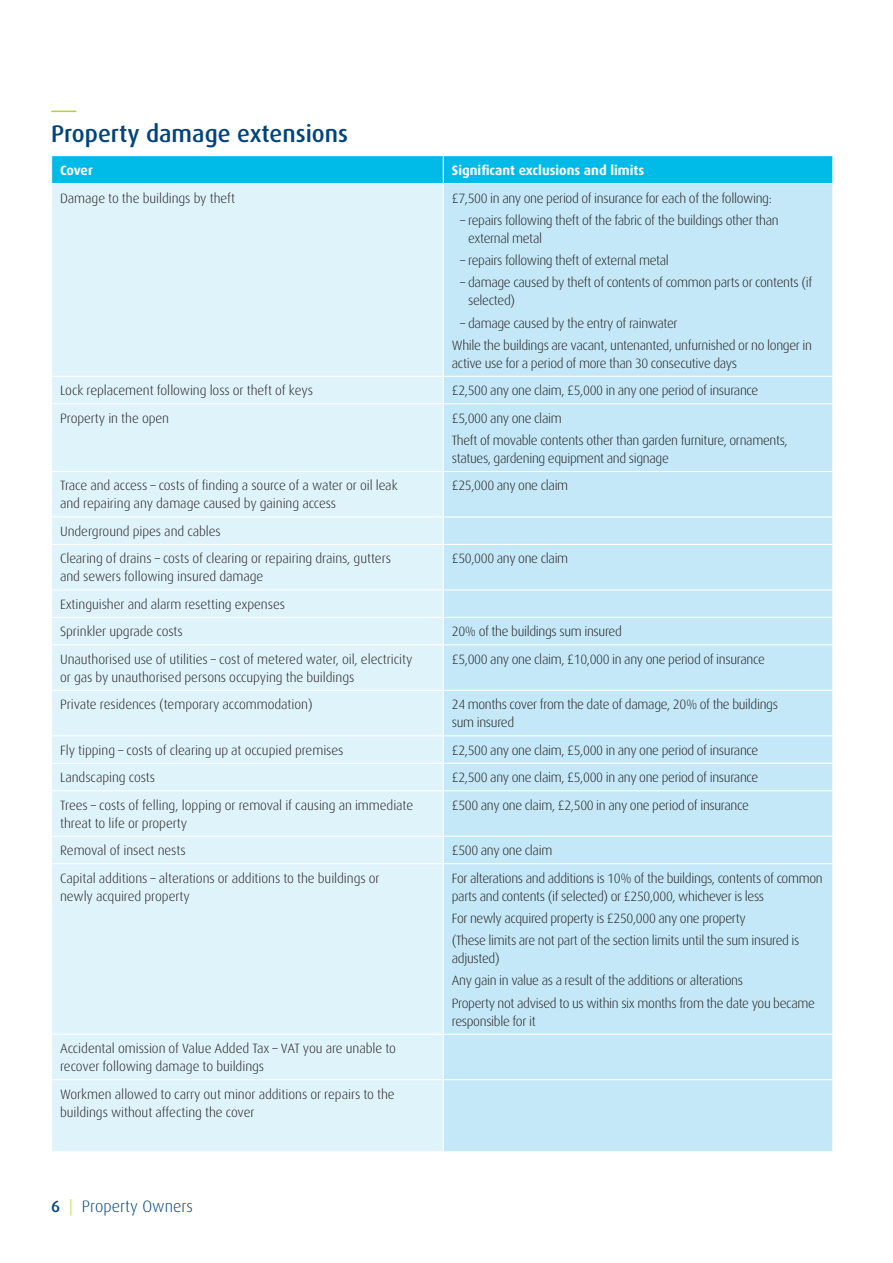
<style>
.page{position:relative;width:893px;height:1263px;background:#fff}
.page>*{position:absolute;margin:0;border:0;box-sizing:border-box;transform-origin:0 0}
.t1{font:500 24px "Dax";color:#01437c}
.t2{font:300 16.5px "Dax";color:#01437c}
.t3{font:300 13.5px/22.2px "Dax";letter-spacing:-.025em;color:#231f20}
.t4{font:300 13.5px/18px "Dax";letter-spacing:-.005em;color:#231f20}
.t5{font:700 13.5px "Dax";color:#fff}
.s1{font-weight:500}
.s2{color:#b5d334}
</style>
<div class="page">
<svg style="left:52px;top:111px;width:24px;height:1px"></svg>
<div style="left:52px;top:184px;width:391px;height:967px;background:#def3fa"></div>
<div style="left:444px;top:184px;width:388px;height:967px;background:#c4e8f7"></div>
<svg style="left:832px;top:377px;width:1px;height:26px"></svg>
<svg style="left:832px;top:517px;width:1px;height:27px"></svg>
<svg style="left:832px;top:590px;width:1px;height:54px"></svg>
<svg style="left:832px;top:736px;width:1px;height:54px"></svg>
<svg style="left:832px;top:837px;width:1px;height:26px"></svg>
<hr style="left:51px;top:376px;width:392px;height:1px;background:#fff">
<hr style="left:443px;top:376px;width:390px;height:1px;background:#fff">
<hr style="left:51px;top:403px;width:392px;height:1px;background:#fff">
<hr style="left:443px;top:403px;width:390px;height:1px;background:#fff">
<hr style="left:51px;top:471px;width:392px;height:1px;background:#fff">
<hr style="left:443px;top:471px;width:390px;height:1px;background:#fff">
<hr style="left:51px;top:516px;width:392px;height:1px;background:#fff">
<hr style="left:443px;top:516px;width:390px;height:1px;background:#fff">
<hr style="left:51px;top:544px;width:392px;height:1px;background:#fff">
<hr style="left:443px;top:544px;width:390px;height:1px;background:#fff">
<hr style="left:51px;top:589px;width:392px;height:1px;background:#fff">
<hr style="left:443px;top:589px;width:390px;height:1px;background:#fff">
<hr style="left:51px;top:617px;width:392px;height:1px;background:#fff">
<hr style="left:443px;top:617px;width:390px;height:1px;background:#fff">
<hr style="left:51px;top:644px;width:392px;height:1px;background:#fff">
<hr style="left:443px;top:644px;width:390px;height:1px;background:#fff">
<hr style="left:51px;top:690px;width:392px;height:1px;background:#fff">
<hr style="left:443px;top:690px;width:390px;height:1px;background:#fff">
<hr style="left:51px;top:735px;width:392px;height:1px;background:#fff">
<hr style="left:443px;top:735px;width:390px;height:1px;background:#fff">
<hr style="left:51px;top:763px;width:392px;height:1px;background:#fff">
<hr style="left:443px;top:763px;width:390px;height:1px;background:#fff">
<hr style="left:51px;top:790px;width:392px;height:1px;background:#fff">
<hr style="left:443px;top:790px;width:390px;height:1px;background:#fff">
<hr style="left:51px;top:836px;width:392px;height:1px;background:#fff">
<hr style="left:443px;top:836px;width:390px;height:1px;background:#fff">
<hr style="left:51px;top:863px;width:392px;height:1px;background:#fff">
<hr style="left:443px;top:863px;width:390px;height:1px;background:#fff">
<hr style="left:51px;top:1034px;width:392px;height:1px;background:#fff">
<hr style="left:443px;top:1034px;width:390px;height:1px;background:#fff">
<hr style="left:51px;top:1079px;width:392px;height:1px;background:#fff">
<hr style="left:443px;top:1079px;width:390px;height:1px;background:#fff">
<svg style="left:51px;top:156px;width:782px;height:28px;background:#0bbee9"></svg>
<h1 class="t1" style="left:51px;top:120px;width:299px">Property damage extensions</h1>
<p class="t5" style="left:60px;top:163px;width:34px">Cover</p>
<p class="t5" style="left:452px;top:163px;width:194px">Significant exclusions and limits</p>
<p class="t4" style="left:60px;top:189px;width:177px">Damage to the buildings by theft</p>
<p class="t3" style="left:452px;top:187px;width:322px">£7,500 in any one period of insurance for each of the following:</p>
<p class="t3" style="left:468px;top:211px;width:312px;line-height:18px;text-indent:-8px">– repairs following theft of the fabric of the buildings other than external metal</p>
<p class="t3" style="left:460px;top:249px;width:210px">– repairs following theft of external metal</p>
<p class="t3" style="left:468px;top:274px;width:346px;line-height:18px;text-indent:-8px">– damage caused by theft of contents of common parts or contents (if selected)</p>
<p class="t3" style="left:452px;top:312px;width:362px;text-indent:9px">– damage caused by the entry of rainwater<br>While the buildings are vacant, untenanted, unfurnished or no longer in</p>
<p class="t3" style="left:452px;top:352px;width:287px">active use for a period of more than 30 consecutive days</p>
<p class="t4" style="left:60px;top:382px;width:254px">Lock replacement following loss or theft of keys</p>
<p class="t3" style="left:452px;top:380px;width:308px">£2,500 any one claim, £5,000 in any one period of insurance</p>
<p class="t4" style="left:60px;top:409px;width:111px">Property in the open</p>
<p class="t3" style="left:452px;top:407px;width:338px">£5,000 any one claim<br>Theft of movable contents other than garden furniture, ornaments,</p>
<p class="t3" style="left:452px;top:447px;width:219px">statues, gardening equipment and signage</p>
<p class="t4" style="left:60px;top:477px;width:339px">Trace and access – costs of finding a source of a water or oil leak and repairing any damage caused by gaining access</p>
<p class="t3" style="left:452px;top:475px;width:118px">£25,000 any one claim</p>
<p class="t4" style="left:60px;top:518px;width:332px;line-height:27.5px">Underground pipes and cables<br>Clearing of drains – costs of clearing or repairing drains, gutters</p>
<p class="t4" style="left:60px;top:568px;width:205px">and sewers following insured damage</p>
<p class="t3" style="left:452px;top:548px;width:118px">£50,000 any one claim</p>
<p class="t4" style="left:60px;top:591px;width:226px;line-height:27.5px">Extinguisher and alarm resetting expenses<br>Sprinkler upgrade costs</p>
<p class="t3" style="left:452px;top:621px;width:172px">20% of the buildings sum insured</p>
<p class="t4" style="left:60px;top:650px;width:354px">Unauthorised use of utilities – cost of metered water, oil, electricity or gas by unauthorised persons occupying the buildings</p>
<p class="t3" style="left:452px;top:648px;width:315px">£5,000 any one claim, £10,000 in any one period of insurance</p>
<p class="t4" style="left:60px;top:696px;width:254px">Private residences (temporary accommodation)</p>
<p class="t3" style="left:452px;top:696px;width:328px;line-height:18px">24 months cover from the date of damage, 20% of the buildings sum insured</p>
<p class="t4" style="left:60px;top:741px;width:285px">Fly tipping – costs of clearing up at occupied premises</p>
<p class="t3" style="left:452px;top:739px;width:308px">£2,500 any one claim, £5,000 in any one period of insurance</p>
<p class="t4" style="left:60px;top:769px;width:97px">Landscaping costs</p>
<p class="t3" style="left:452px;top:767px;width:308px">£2,500 any one claim, £5,000 in any one period of insurance</p>
<p class="t4" style="left:60px;top:796px;width:355px">Trees – costs of felling, lopping or removal if causing an immediate threat to life or property</p>
<p class="t3" style="left:452px;top:794px;width:299px">£500 any one claim, £2,500 in any one period of insurance</p>
<p class="t4" style="left:60px;top:842px;width:127px">Removal of insect nests</p>
<p class="t3" style="left:452px;top:839px;width:102px">£500 any one claim</p>
<p class="t4" style="left:60px;top:869px;width:321px">Capital additions – alterations or additions to the buildings or newly acquired property</p>
<p class="t3" style="left:452px;top:869px;width:372px;line-height:18px">For alterations and additions is 10% of the buildings, contents of common parts and contents (if selected) or £250,000, whichever is less</p>
<p class="t3" style="left:452px;top:907px;width:349px">For newly acquired property is £250,000 any one property<br>(These limits are not part of the section limits until the sum insured is</p>
<p class="t3" style="left:452px;top:947px;width:365px">adjusted)<br>Any gain in value as a result of the additions or alterations<br>Property not advised to us within six months from the date you became</p>
<p class="t3" style="left:452px;top:1010px;width:85px">responsible for it</p>
<p class="t4" style="left:60px;top:1039px;width:337px">Accidental omission of Value Added Tax – VAT you are unable to recover following damage to buildings</p>
<p class="t4" style="left:60px;top:1085px;width:336px">Workmen allowed to carry out minor additions or repairs to the buildings without affecting the cover</p>
<p class="t2" style="left:51px;top:1197px;width:143px"><span class="s1">6</span> <span class="s2">|</span> Property Owners</p>
</div>
